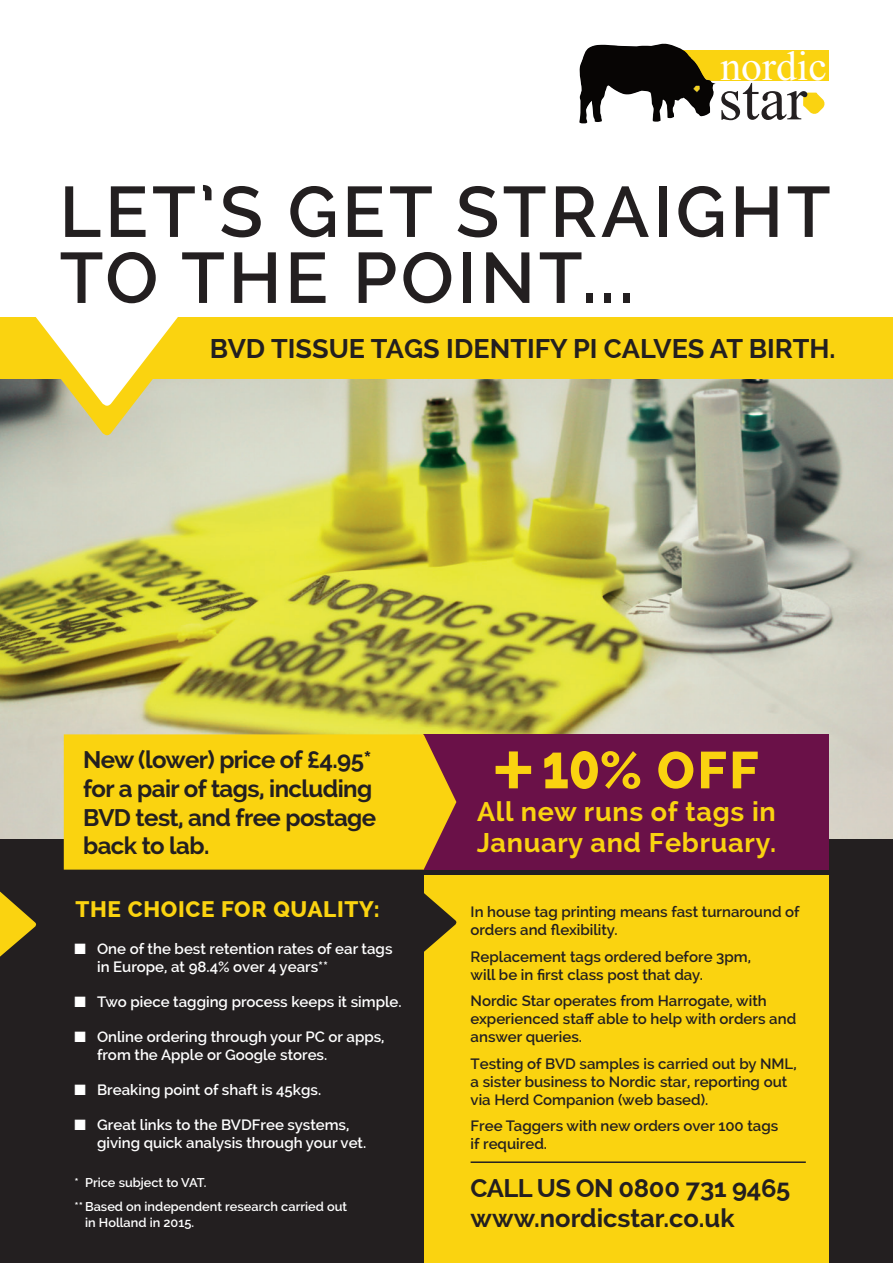
<style>
.page{position:relative;width:893px;height:1263px;background:#fff}
.page>*{position:absolute;margin:0;border:0;box-sizing:border-box;transform-origin:0 0}
.t1{font:600 71.25px "Raleway";letter-spacing:.05em;color:#231f20}
.t2{font:61.35px "Times New Roman";color:#231f20}
.t3{font:800 51.75px "Raleway";color:#fad310}
.t4{font:41.7px "Times New Roman";color:#fff}
.t5{font:700 27px "Raleway";color:#231f20}
.t6{font:700 27px/31.5px "Raleway";letter-spacing:.025em;color:#fad310}
.body{font:700 25.5px "Raleway";letter-spacing:-.01em;color:#231f20}
.t7{font:700 24px/28.8px "Raleway";letter-spacing:-.025em;color:#231f20}
.t8{font:800 22.5px "Raleway";letter-spacing:.03em;color:#fad310}
.body-2{font:600 15px/18px "Raleway";color:#231f20}
.t9{font:600 15px/18px "Raleway";color:#fff}
.body-3{font:600 12.75px/15.3px "Raleway";color:#fff}
.s1{font-size:62.55px}
</style>
<div class="page">
<img style="left:0;top:379px;width:893px;height:461px">
<div style="left:0;top:870px;width:893px;height:393px;background:#fad310"></div>
<div style="left:0;top:840px;width:424px;height:423px;background:#231f20"></div>
<svg style="left:0;top:891px;width:37px;height:66px"></svg>
<svg style="left:424px;top:893px;width:33px;height:59px"></svg>
<svg style="left:9px;top:379px;width:196px;height:59px"></svg>
<div style="left:0;top:317px;width:893px;height:62px;background:#fad310"></div>
<svg style="left:11px;top:317px;width:192px;height:92px"></svg>
<svg style="left:803px;top:92px;width:22px;height:22px"></svg>
<div style="left:674px;top:50px;width:155px;height:30px;background:#fad311"></div>
<img style="left:579px;top:44px;width:136px;height:79px">
<div style="left:829px;top:840px;width:64px;height:423px;background:#231f20"></div>
<hr style="left:373px;top:870px;width:480px;height:4px;background:#231f20">
<hr style="left:471px;top:1161px;width:335px;height:2px;background:#231f20">
<div style="left:424px;top:734px;width:405px;height:136px;background:#6a1148"></div>
<div style="left:64px;top:734px;width:392px;height:136px;background:#fad310"></div>
<svg style="left:496px;top:751px;width:35px;height:37px"></svg>
<p class="t4" style="left:720px;top:39px;width:108px">nordic</p>
<p class="t2" style="left:718px;top:58px;width:91px">star</p>
<p class="t1" style="left:60px;top:171px;width:773px">LET’S GET STRAIGHT</p>
<p class="t1" style="left:60px;top:237px;width:576px">TO THE POINT...</p>
<p class="t5" style="left:210px;top:333px;width:627px">BVD TISSUE TAGS IDENTIFY PI CALVES AT BIRTH.</p>
<p class="t7" style="left:83px;top:745px;width:295px">New (lower) price of £4.95* for a pair of tags, including<br>BVD test, and free postage back to lab.</p>
<p class="t8" style="left:75px;top:897px;width:306px">THE CHOICE FOR QUALITY:</p>
<p class="t9" style="left:97px;top:939px;width:297px;text-indent:-22px">■ One of the best retention rates of ear tags in Europe, at 98.4% over 4 years**</p>
<p class="t9" style="left:75px;top:992px;width:328px">■ Two piece tagging process keeps it simple.</p>
<p class="t9" style="left:97px;top:1027px;width:289px;text-indent:-22px">■ Online ordering through your PC or apps, from the Apple or Google stores.</p>
<p class="t9" style="left:75px;top:1080px;width:248px">■ Breaking point of shaft is 45kgs.</p>
<p class="t9" style="left:97px;top:1115px;width:271px;text-indent:-22px">■ Great links to the BVDFree systems, giving quick analysis through your vet.</p>
<p class="body-3" style="left:75px;top:1175px;width:134px">* Price subject to VAT.</p>
<p class="body-3" style="left:85px;top:1199px;width:264px;text-indent:-11px">**Based on independent research carried out in Holland in 2015.</p>
<p class="t3" style="left:542px;top:741px;width:218px"><span class="s1">10</span>% OFF</p>
<p class="t6" style="left:477px;top:795px;width:301px">All new runs of tags in<br>January and February.</p>
<p class="body-2" style="left:471px;top:903px;width:331px">In house tag printing means fast turnaround of orders and flexibility.</p>
<p class="body-2" style="left:471px;top:947px;width:282px">Replacement tags ordered before 3pm, will be in first class post that day.</p>
<p class="body-2" style="left:471px;top:992px;width:327px">Nordic Star operates from Harrogate, with experienced staff able to help with orders and answer queries.</p>
<p class="body-2" style="left:471px;top:1054px;width:328px">Testing of BVD samples is carried out by NML, a sister business to Nordic star, reporting out via Herd Companion (web based).</p>
<p class="body-2" style="left:471px;top:1117px;width:309px">Free Taggers with new orders over 100 tags if required.</p>
<p class="body" style="left:471px;top:1173px;width:321px">CALL US ON 0800 731 9465</p>
<p class="body" style="left:471px;top:1203px;width:266px">www.nordicstar.co.uk</p>
</div>
